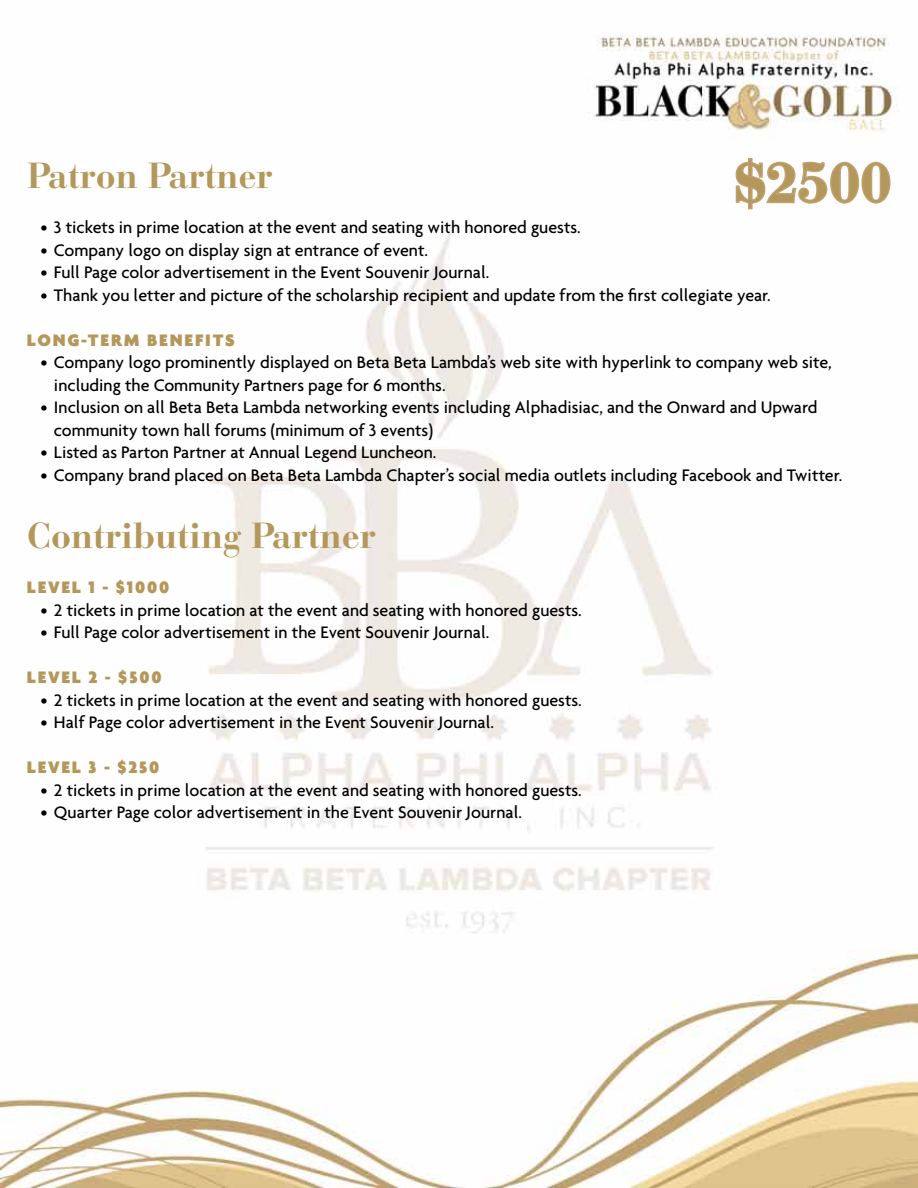
<style>
.page{position:relative;width:918px;height:1188px;background:#fff}
.page>*{position:absolute;margin:0;border:0;box-sizing:border-box;transform-origin:0 0}
.t1{font:700 54px "Bauer Bodoni Std";color:#b4975a}
.t2{font:700 36px "Bauer Bodoni Std";color:#b4975a}
.t3{font:500 18px/22.5px "Agenda";color:#000}
.t4{font:900 18px "Agenda";letter-spacing:.1em;color:#b4975a}
</style>
<div class="page">
<img style="left:0;top:34px;width:918px;height:1154px">
<svg style="left:734px;top:157px;width:158px;height:54px"></svg>
<h1 class="t1" style="left:735px;top:150px;width:157px">$2500</h1>
<h2 class="t2" style="left:27px;top:154px;width:247px">Patron Partner</h2>
<p class="t3" style="left:40px;top:216px;width:542px">• 3 tickets in prime location at the event and seating with honored guests.</p>
<p class="t3" style="left:40px;top:238px;width:389px">• Company logo on display sign at entrance of event.</p>
<p class="t3" style="left:40px;top:261px;width:450px">• Full Page color advertisement in the Event Souvenir Journal.</p>
<p class="t3" style="left:40px;top:283px;width:732px">• Thank you letter and picture of the scholarship recipient and update from the first collegiate year.</p>
<p class="t4" style="left:27px;top:329px;width:209px">LONG-TERM BENEFITS</p>
<p class="t3" style="left:54px;top:351px;width:779px;text-indent:-14px">• Company logo prominently displayed on Beta Beta Lambda’s web site with hyperlink to company web site, including the Community Partners page for 6 months.</p>
<p class="t3" style="left:54px;top:396px;width:765px;text-indent:-14px">• Inclusion on all Beta Beta Lambda networking events including Alphadisiac, and the Onward and Upward community town hall forums (minimum of 3 events)</p>
<p class="t3" style="left:40px;top:441px;width:397px">• Listed as Parton Partner at Annual Legend Luncheon.</p>
<p class="t3" style="left:40px;top:463px;width:803px">• Company brand placed on Beta Beta Lambda Chapter’s social media outlets including Facebook and Twitter.</p>
<h2 class="t2" style="left:27px;top:514px;width:350px">Contributing Partner</h2>
<p class="t4" style="left:27px;top:577px;width:144px">LEVEL 1 - $1000</p>
<p class="t3" style="left:40px;top:598px;width:543px">• 2 tickets in prime location at the event and seating with honored guests.</p>
<p class="t3" style="left:40px;top:621px;width:450px">• Full Page color advertisement in the Event Souvenir Journal.</p>
<p class="t4" style="left:27px;top:667px;width:136px">LEVEL 2 - $500</p>
<p class="t3" style="left:40px;top:688px;width:543px">• 2 tickets in prime location at the event and seating with honored guests.</p>
<p class="t3" style="left:40px;top:711px;width:455px">• Half Page color advertisement in the Event Souvenir Journal.</p>
<p class="t4" style="left:27px;top:757px;width:134px">LEVEL 3 - $250</p>
<p class="t3" style="left:40px;top:778px;width:543px">• 2 tickets in prime location at the event and seating with honored guests.</p>
<p class="t3" style="left:40px;top:801px;width:483px">• Quarter Page color advertisement in the Event Souvenir Journal.</p>
</div>
